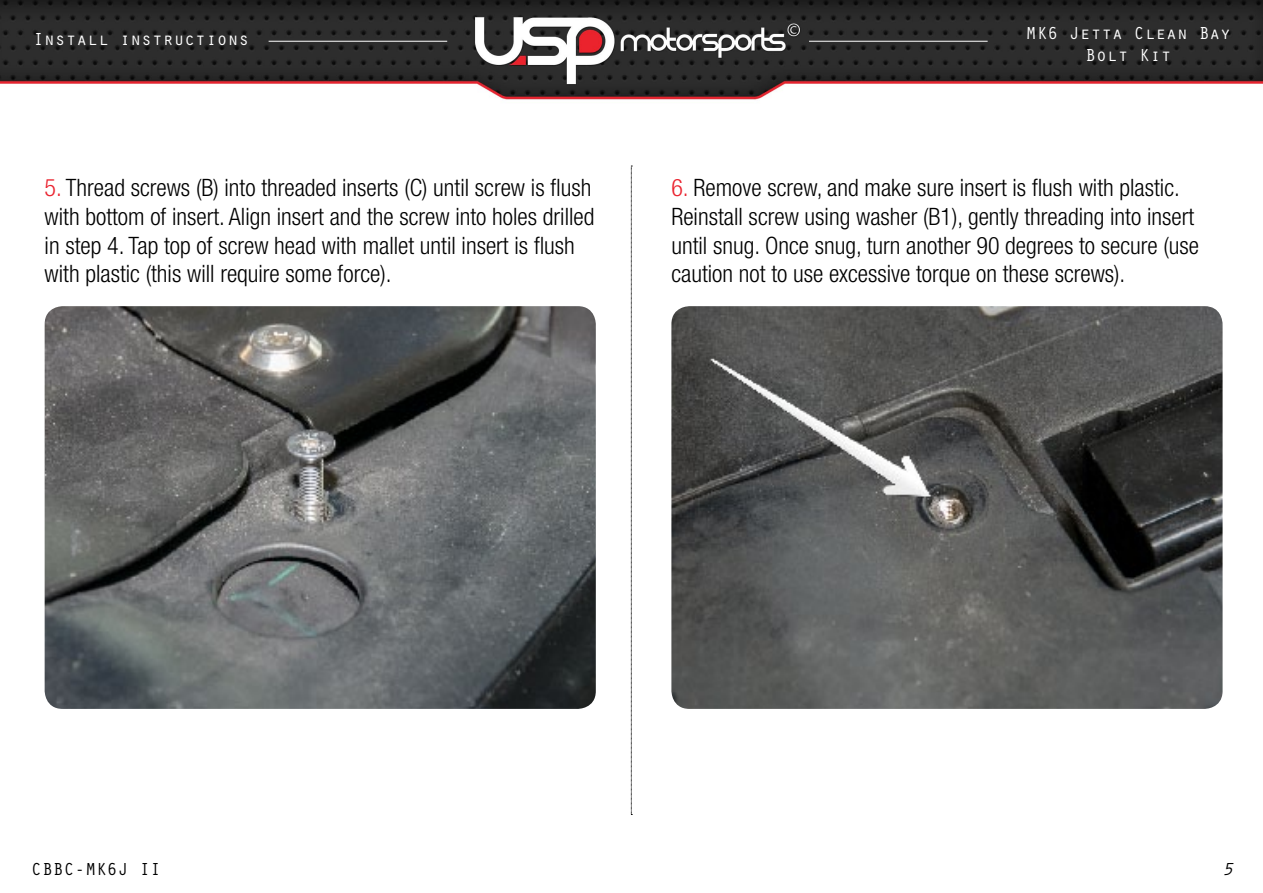
<style>
.page{position:relative;width:1263px;height:893px;background:#fff}
.page>*{position:absolute;margin:0;border:0;box-sizing:border-box;transform-origin:0 0}
.t1{font:300 condensed 24px/28.8px "Helvetica Neue";color:#000}
.t2{font:18px/21.6px "Orator Std";color:#fff;text-align:center}
.t3{font:18px "Orator Std";color:#000}
.t4{font:italic 18px "Orator Std";color:#000}
.s1{color:#ea232f}
</style>
<div class="page">
<img style="left:0;top:0;width:1263px;height:100px">
<hr style="left:269px;top:41px;width:178px;height:1px;background:#fff">
<hr style="left:809px;top:41px;width:179px;height:1px;background:#fff">
<svg style="left:631px;top:166px;width:1px;height:649px"></svg>
<img style="left:45px;top:306px;width:551px;height:403px">
<img style="left:671px;top:306px;width:551px;height:403px">
<p class="t2" style="left:33px;top:28px;width:218px">Install instructions</p>
<p class="t2" style="left:1026px;top:22px;width:207px">MK6 Jetta Clean Bay<br>Bolt Kit</p>
<p class="t1" style="left:45px;top:173px;width:551px"><span class="s1">5.</span> Thread screws (B) into threaded inserts (C) until screw is flush with bottom of insert. Align insert and the screw into holes drilled in step 4. Tap top of screw head with mallet until insert is flush with plastic (this will require some force).</p>
<p class="t1" style="left:671px;top:173px;width:529px"><span class="s1">6.</span> Remove screw, and make sure insert is flush with plastic.<br>Reinstall screw using washer (B1), gently threading into insert until snug. Once snug, turn another 90 degrees to secure (use caution not to use excessive torque on these screws).</p>
<p class="t3" style="left:31px;top:856px;width:131px">CBBC-MK6J II</p>
<p class="t4" style="left:1222px;top:856px;width:12px">5</p>
</div>
